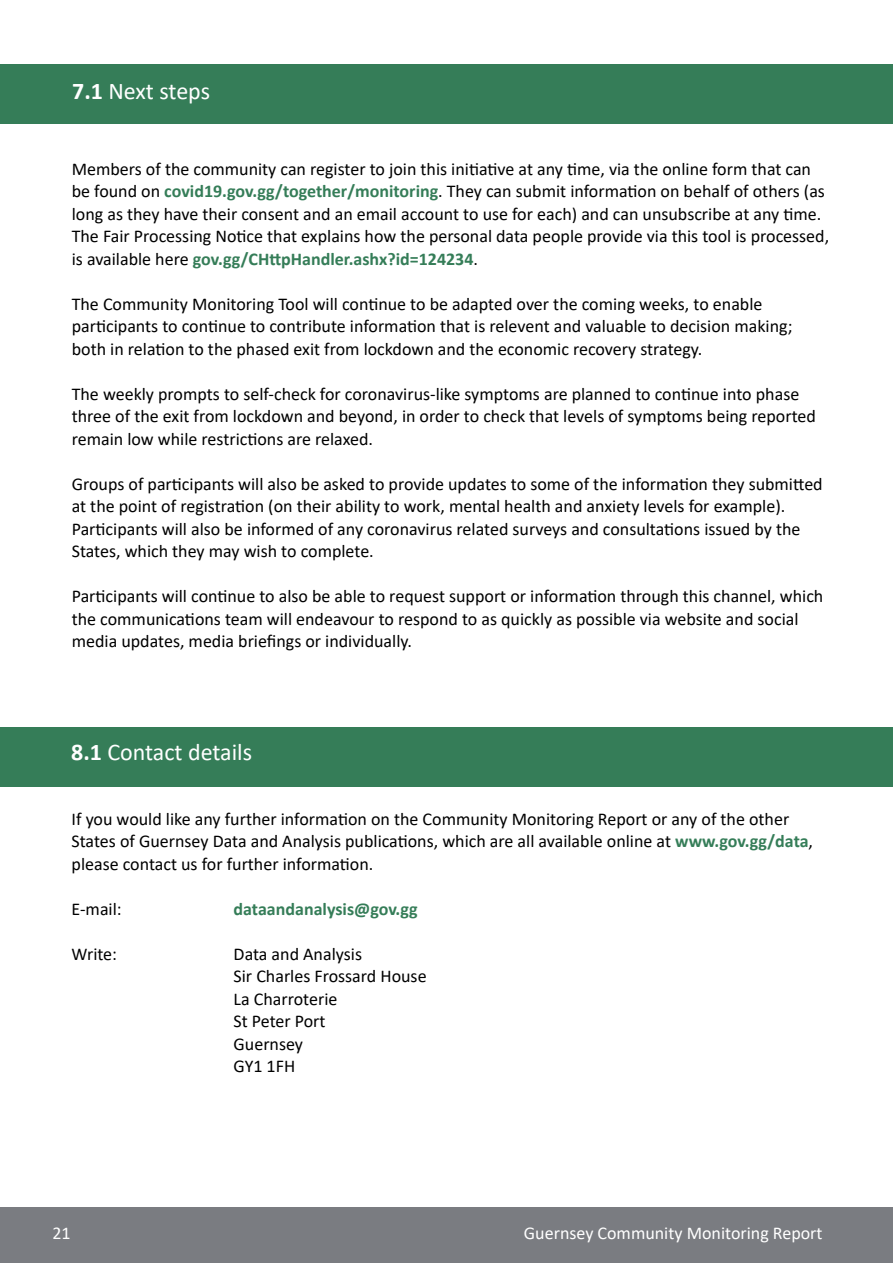
<style>
.page{position:relative;width:893px;height:1263px;background:#fff}
.page>*{position:absolute;margin:0;border:0;box-sizing:border-box;transform-origin:0 0}
.t1{font:24px "Calibri";color:#fff}
.t2{font:18px/22.5px "Calibri";color:#000}
.t3{font:18px "Calibri";color:#fff}
.t4{font:700 18px "Calibri";color:#357d58}
.s1{font-weight:700}
.s2{font-weight:700;color:#357d58}
</style>
<div class="page">
<div style="left:0;top:1208px;width:893px;height:55px;background:#7a7c81"></div>
<div style="left:0;top:64px;width:893px;height:59px;background:#357d58"></div>
<div style="left:0;top:727px;width:893px;height:59px;background:#357d58"></div>
<h1 class="t1" style="left:72px;top:74px;width:139px"><span class="s1">7.1</span> Next steps</h1>
<p class="t2" style="left:72px;top:157px;width:759px">Members of the community can register to join this initiative at any time, via the online form that can be found on <span class="s2">covid19.gov.gg/together/monitoring</span>. They can submit information on behalf of others (as long as they have their consent and an email account to use for each) and can unsubscribe at any time.<br>The Fair Processing Notice that explains how the personal data people provide via this tool is processed, is available here <span class="s2">gov.gg/CHttpHandler.ashx?id=124234</span>.</p>
<p class="t2" style="left:72px;top:292px;width:722px">The Community Monitoring Tool will continue to be adapted over the coming weeks, to enable participants to continue to contribute information that is relevent and valuable to decision making; both in relation to the phased exit from lockdown and the economic recovery strategy.</p>
<p class="t2" style="left:72px;top:382px;width:746px">The weekly prompts to self-check for coronavirus-like symptoms are planned to continue into phase three of the exit from lockdown and beyond, in order to check that levels of symptoms being reported remain low while restrictions are relaxed.</p>
<p class="t2" style="left:72px;top:472px;width:752px">Groups of participants will also be asked to provide updates to some of the information they submitted at the point of registration (on their ability to work, mental health and anxiety levels for example).<br>Participants will also be informed of any coronavirus related surveys and consultations issued by the States, which they may wish to complete.</p>
<p class="t2" style="left:72px;top:585px;width:753px">Participants will continue to also be able to request support or information through this channel, which the communications team will endeavour to respond to as quickly as possible via website and social media updates, media briefings or individually.</p>
<h1 class="t1" style="left:71px;top:736px;width:182px"><span class="s1">8.1</span> Contact details</h1>
<p class="t2" style="left:72px;top:807px;width:743px">If you would like any further information on the Community Monitoring Report or any of the other<br>States of Guernsey Data and Analysis publications, which are all available online at <span class="s2">www.gov.gg/data</span>, please contact us for further information.</p>
<p class="t2" style="left:72px;top:897px;width:52px">E-mail:</p>
<p class="t4" style="left:234px;top:896px;width:186px">dataandanalysis@gov.gg</p>
<p class="t2" style="left:72px;top:942px;width:47px">Write:</p>
<p class="t2" style="left:234px;top:942px;width:195px">Data and Analysis<br>Sir Charles Frossard House<br>La Charroterie<br>St Peter Port<br>Guernsey<br>GY1 1FH</p>
<p class="t3" style="left:52px;top:1220px;width:20px">21</p>
<p class="t3" style="left:524px;top:1220px;width:300px">Guernsey Community Monitoring Report</p>
</div>
